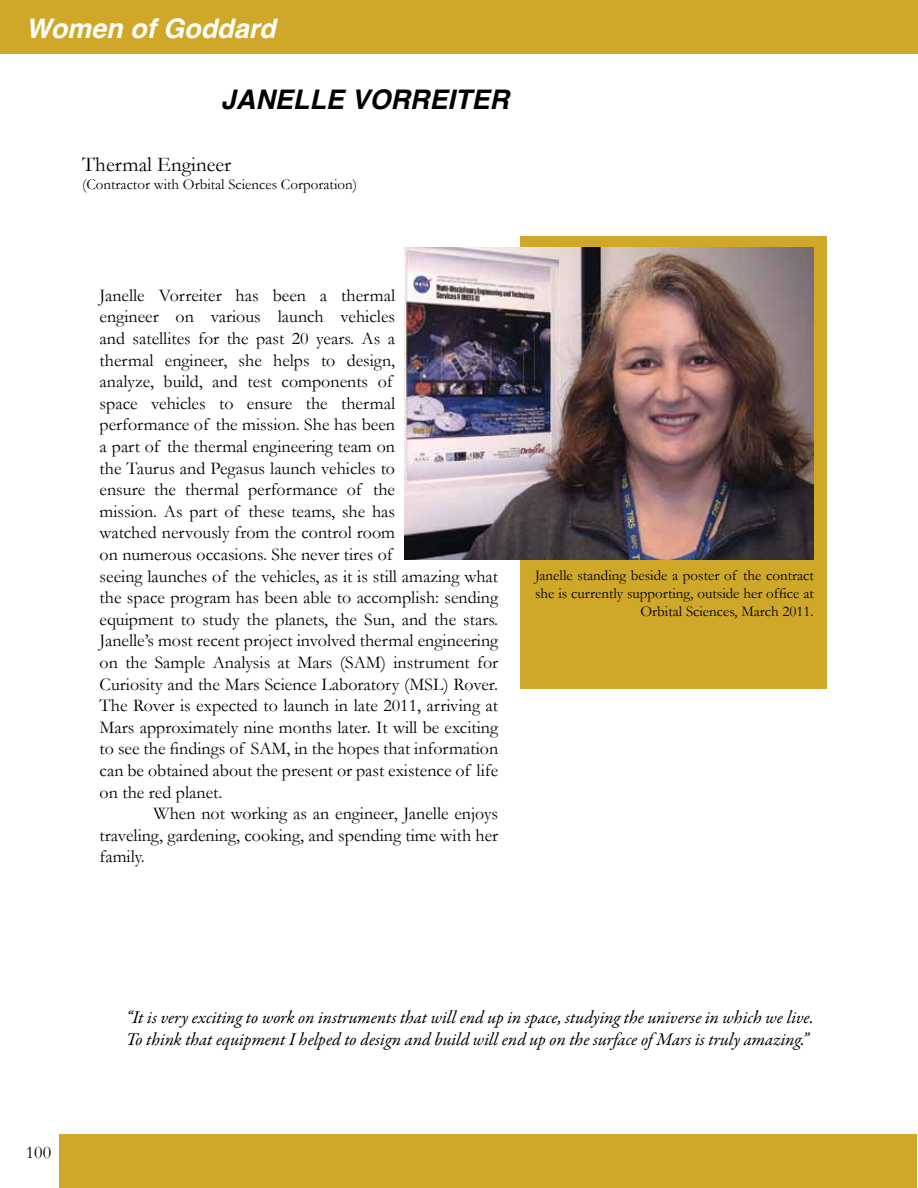
<style>
.page{position:relative;width:918px;height:1188px;background:#fff}
.page>*{position:absolute;margin:0;border:0;box-sizing:border-box;transform-origin:0 0}
.t1{font:italic 700 27px "Helvetica";color:#fff}
.t2{font:italic 700 27px "Helvetica";color:#000}
.t3{font:21px "Garamond";color:#000}
.t4{font:18px/21.6px "Garamond";color:#000}
.t5{font:italic 18px/21.6px "Garamond Premr Pro";letter-spacing:-.005em;color:#000}
.t6{font:15px/18px "Garamond";color:#000;text-align:right}
</style>
<div class="page">
<div style="left:0;top:0;width:918px;height:54px;background:#cfa829"></div>
<div style="left:60px;top:1135px;width:857px;height:53px;background:#cfa829"></div>
<div style="left:520px;top:236px;width:307px;height:452px;background:#cfa829"></div>
<img style="left:405px;top:248px;width:409px;height:312px">
<h1 class="t1" style="left:26px;top:2px;width:252px">Women of Goddard</h1>
<h1 class="t1" style="left:26px;top:6px;width:252px">Women of Goddard</h1>
<h1 class="t2" style="left:221px;top:77px;width:290px">JANELLE VORREITER</h1>
<p class="t3" style="left:82px;top:152px;width:151px">Thermal Engineer</p>
<p class="t6" style="left:82px;top:175px;width:277px">(Contractor with Orbital Sciences Corporation)</p>
<p class="t4" style="left:100px;top:284px;width:400px">Janelle Vorreiter has been a thermal<br>engineer on various launch vehicles<br>and satellites for the past 20 years. As a<br>thermal engineer, she helps to design,<br>analyze, build, and test components of<br>space vehicles to ensure the thermal<br>performance of the mission. She has been<br>a part of the thermal engineering team on<br>the Taurus and Pegasus launch vehicles to<br>ensure the thermal performance of the<br>mission. As part of these teams, she has<br>watched nervously from the control room<br>on numerous occasions. She never tires of<br>seeing launches of the vehicles, as it is still amazing what the space program has been able to accomplish: sending equipment to study the planets, the Sun, and the stars.<br>Janelle’s most recent project involved thermal engineering on the Sample Analysis at Mars (SAM) instrument for Curiosity and the Mars Science Laboratory (MSL) Rover.<br>The Rover is expected to launch in late 2011, arriving at Mars approximately nine months later. It will be exciting to see the findings of SAM, in the hopes that information can be obtained about the present or past existence of life on the red planet.</p>
<p class="t4" style="left:100px;top:802px;width:400px;text-align:justify;text-indent:54px">When not working as an engineer, Janelle enjoys traveling, gardening, cooking, and spending time with her family.</p>
<p class="t6" style="left:535px;top:567px;width:280px">Janelle standing beside a poster of the contract she is currently supporting, outside her office at<br>Orbital Sciences, March 2011.</p>
<p class="t4" style="left:26px;top:1141px;width:27px">100</p>
<p class="t5" style="left:126px;top:1008px;width:689px">“It is very exciting to work on instruments that will end up in space, studying the universe in which we live.<br>To think that equipment I helped to design and build will end up on the surface of Mars is truly amazing.”</p>
</div>
